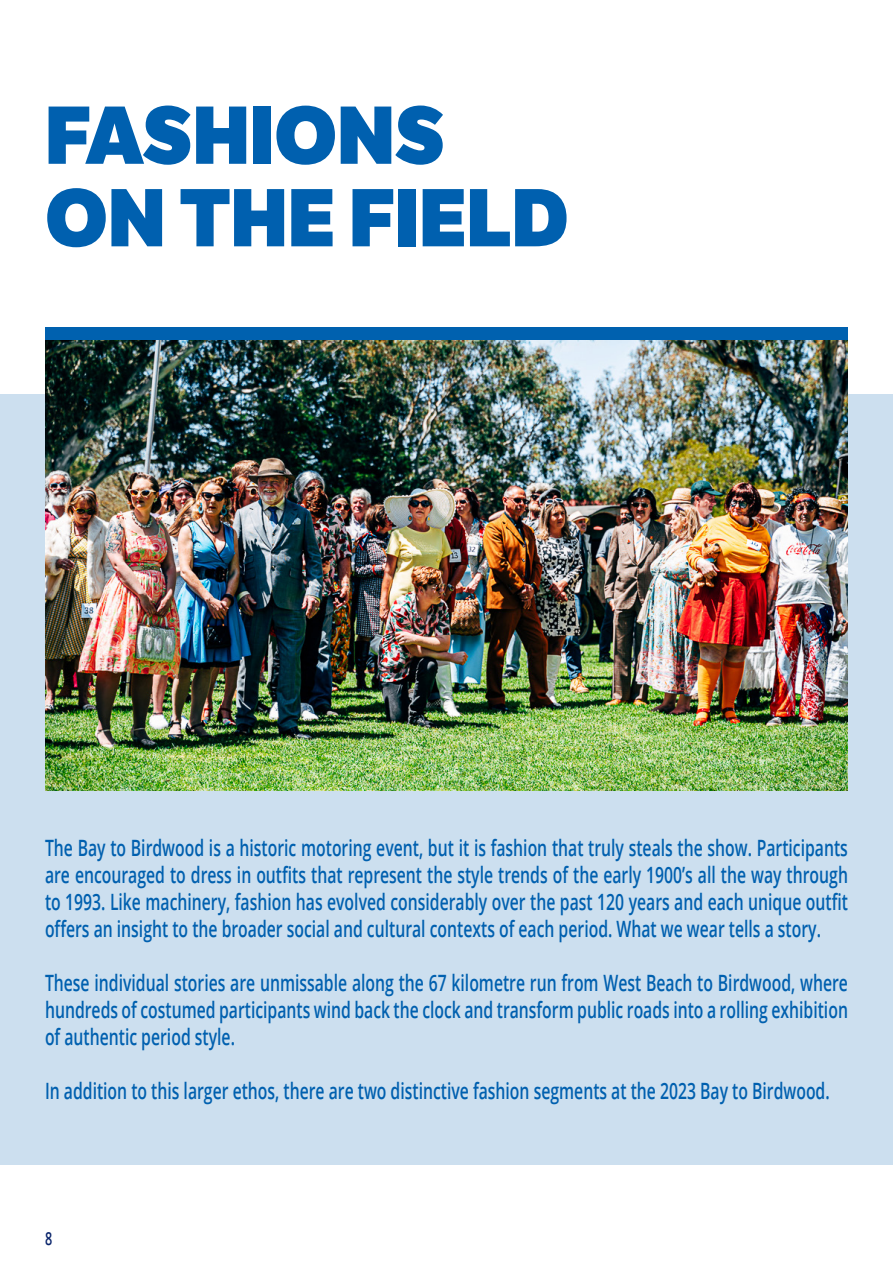
<style>
.page{position:relative;width:893px;height:1263px;background:#fff}
.page>*{position:absolute;margin:0;border:0;box-sizing:border-box;transform-origin:0 0}
.Headline_2{font:800 79.5px/82.5px "LFT Etica";color:#0060af}
.Paragraph_Style_1{font:600 22.5px/27px "Open Sans";color:#0060af;text-align:justify;scale:.7 1}
.t1{font:600 18px "Open Sans";color:#09246b;scale:.7 1}
</style>
<div class="page">
<div style="left:45px;top:327px;width:803px;height:14px;background:#0061af"></div>
<div style="left:0;top:394px;width:893px;height:770px;background:#ccdfef"></div>
<img style="left:45px;top:341px;width:803px;height:450px">
<p class="Headline_2" style="left:45px;top:95px;width:525px">FASHIONS<br>ON THE FIELD</p>
<p class="Paragraph_Style_1" style="left:45px;top:834px;width:1149px">The Bay to Birdwood is a historic motoring event, but it is fashion that truly steals the show. Participants are encouraged to dress in outfits that represent the style trends of the early 1900’s all the way through to 1993. Like machinery, fashion has evolved considerably over the past 120 years and each unique outfit offers an insight to the broader social and cultural contexts of each period. What we wear tells a story.</p>
<p class="Paragraph_Style_1" style="left:45px;top:969px;width:1149px">These individual stories are unmissable along the 67 kilometre run from West Beach to Birdwood, where hundreds of costumed participants wind back the clock and transform public roads into a rolling exhibition of authentic period style.</p>
<p class="Paragraph_Style_1" style="left:45px;top:1077px;width:1123px">In addition to this larger ethos, there are two distinctive fashion segments at the 2023 Bay to Birdwood.</p>
<p class="t1" style="left:45px;top:1226px;width:12px">8</p>
</div>
